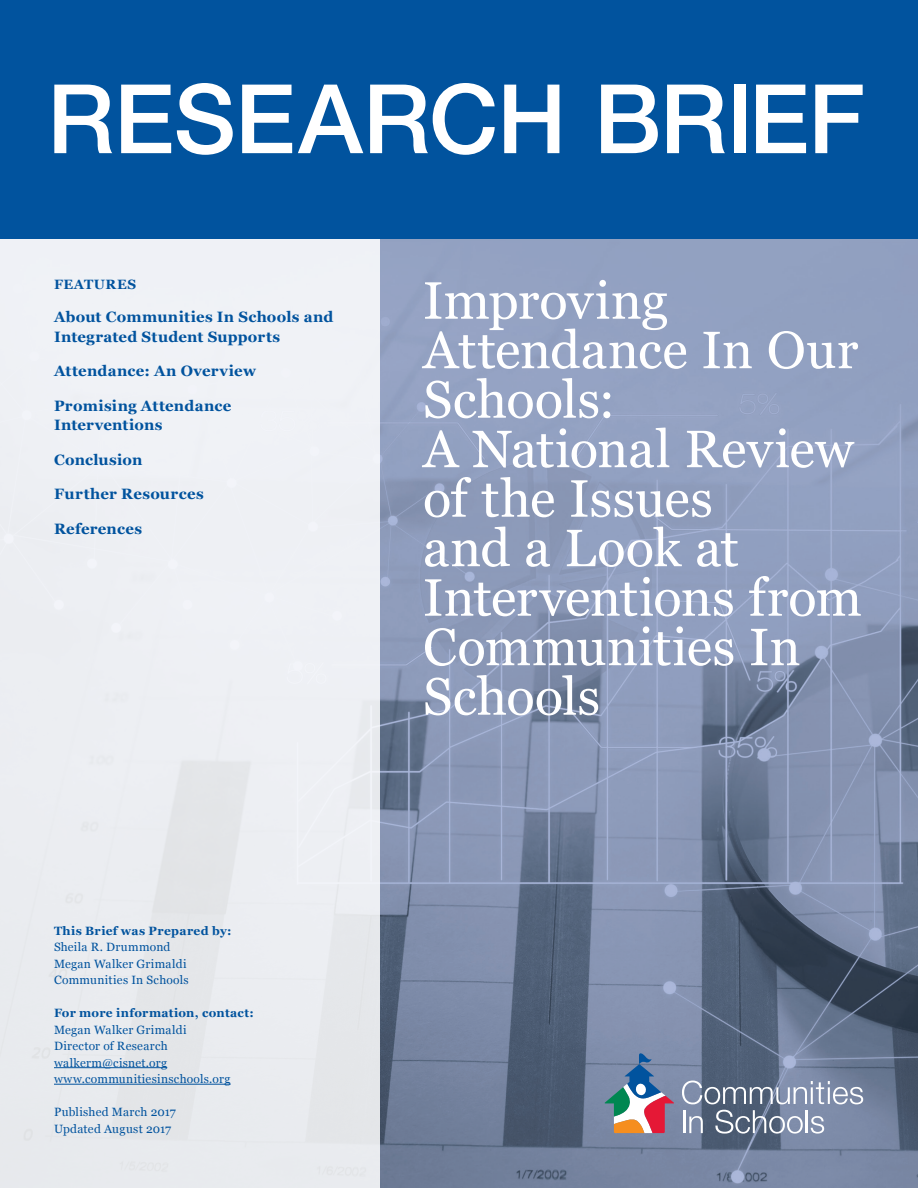
<style>
.page{position:relative;width:918px;height:1188px;background:#fff}
.page>*{position:absolute;margin:0;border:0;box-sizing:border-box;transform-origin:0 0}
.Cover_Title{font:500 96px "Helvetica Neue LT Std";letter-spacing:-.01em;color:#fff}
.Cover_Subtitle{font:52.5px/49.5px "Georgia";color:#fff}
.Features_Subtitles_C{font:700 15px/19.5px "Georgia";letter-spacing:.015em;color:#01539e}
.Features_Title_Cover{font:700 13.5px "Georgia";letter-spacing:.04em;color:#01539e}
.Credits{font:12px "Georgia";letter-spacing:.025em;color:#01539e}
.Credits-2{font:700 12px "Georgia";letter-spacing:.025em;color:#01539e}
</style>
<div class="page">
<img style="left:380px;top:239px;width:538px;height:949px">
<div style="left:0;top:0;width:918px;height:239px;background:#01539e"></div>
<div style="left:0;top:239px;width:380px;height:949px;background:#edeff3"></div>
<hr style="left:54px;top:1067px;width:113px;height:1px;background:#01539e">
<hr style="left:54px;top:1084px;width:177px;height:1px;background:#01539e">
<svg style="left:604px;top:1053px;width:70px;height:80px;background:#8c899a"></svg>
<svg style="left:682px;top:1081px;width:181px;height:23px;background:#8b96ab"></svg>
<hr style="left:683px;top:1110px;width:2px;height:23px;background:#fff">
<svg style="left:689px;top:1116px;width:14px;height:17px"></svg>
<svg style="left:715px;top:1110px;width:88px;height:24px;background:#818ca0"></svg>
<hr style="left:806px;top:1110px;width:2px;height:23px;background:#fff">
<svg style="left:811px;top:1116px;width:13px;height:18px"></svg>
<p class="Cover_Title" style="left:47px;top:62px;width:819px">RESEARCH BRIEF</p>
<p class="Features_Title_Cover" style="left:54px;top:274px;width:84px">FEATURES</p>
<p class="Features_Subtitles_C" style="left:54px;top:306px;width:281px">About Communities In Schools and<br>Integrated Student Supports</p>
<p class="Features_Subtitles_C" style="left:54px;top:360px;width:203px">Attendance: An Overview</p>
<p class="Features_Subtitles_C" style="left:54px;top:395px;width:179px">Promising Attendance<br>Interventions</p>
<p class="Features_Subtitles_C" style="left:54px;top:449px;width:90px">Conclusion</p>
<p class="Features_Subtitles_C" style="left:54px;top:483px;width:151px">Further Resources</p>
<p class="Features_Subtitles_C" style="left:54px;top:518px;width:90px">References</p>
<p class="Credits-2" style="left:54px;top:921px;width:179px">This Brief was Prepared by:</p>
<p class="Credits" style="left:54px;top:938px;width:118px">Sheila R. Drummond</p>
<p class="Credits" style="left:54px;top:955px;width:134px">Megan Walker Grimaldi</p>
<p class="Credits" style="left:54px;top:971px;width:136px">Communities In Schools</p>
<p class="Credits-2" style="left:54px;top:1004px;width:201px">For more information, contact:</p>
<p class="Credits" style="left:54px;top:1021px;width:134px">Megan Walker Grimaldi</p>
<p class="Credits" style="left:54px;top:1037px;width:115px">Director of Research</p>
<p class="Credits" style="left:54px;top:1054px;width:115px">walkerm@cisnet.org</p>
<p class="Credits" style="left:54px;top:1070px;width:178px">www.communitiesinschools.org</p>
<p class="Credits" style="left:54px;top:1103px;width:123px">Published March 2017</p>
<p class="Credits" style="left:54px;top:1120px;width:119px">Updated August 2017</p>
<p class="Cover_Subtitle" style="left:423px;top:274px;width:440px">Improving<br>Attendance In Our<br>Schools:<br>A National Review of the Issues<br>and a Look at<br>Interventions from<br>Communities In<br>Schools</p>
</div>
